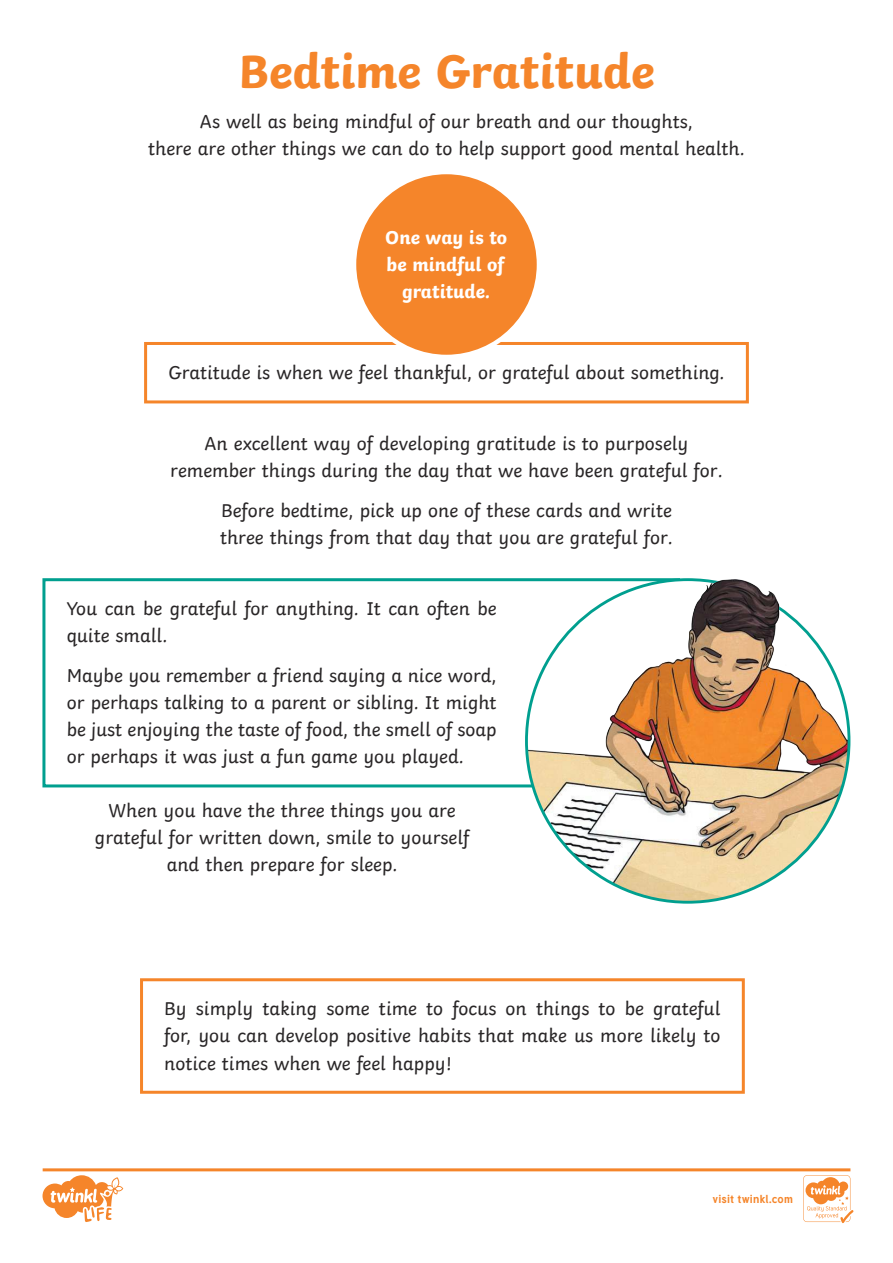
<style>
.page{position:relative;width:893px;height:1263px;background:#fff}
.page>*{position:absolute;margin:0;border:0;box-sizing:border-box;transform-origin:0 0}
.t1{font:700 49.5px "Twinkl";color:#f5852a}
.t2{font:19.5px/27px "Twinkl";color:#292627;text-align:center}
.t3{font:700 19.5px/27px "Twinkl";color:#fff;text-align:center}
.t4{font:700 11.4px "Tuffy";letter-spacing:.015em;color:#f5852a}
</style>
<div class="page">
<svg style="left:144px;top:342px;width:605px;height:62px"></svg>
<svg style="left:140px;top:978px;width:605px;height:116px"></svg>
<svg style="left:42px;top:578px;width:633px;height:211px"></svg>
<div style="left:354px;top:172px;width:185px;height:185px;background:#f5852a;border-radius:50%"></div>
<div style="left:352px;top:170px;width:189px;height:189px;border:5px solid #fff;border-radius:50%"></div>
<img style="left:526px;top:580px;width:323px;height:322px;border-radius:161px">
<img style="left:585px;top:580px;width:218px;height:221px">
<svg style="left:43px;top:1168px;width:810px;height:55px"></svg>
<h1 class="t1" style="left:238px;top:51px;width:418px">Bedtime Gratitude</h1>
<p class="t2" style="left:148px;top:109px;width:598px">As well as being mindful of our breath and our thoughts,<br>there are other things we can do to help support good mental health.</p>
<p class="t3" style="left:385px;top:226px;width:123px">One way is to be mindful of gratitude.</p>
<p class="t2" style="left:168px;top:361px;width:558px">Gratitude is when we feel thankful, or grateful about something.</p>
<p class="t2" style="left:170px;top:432px;width:554px">An excellent way of developing gratitude is to purposely remember things during the day that we have been grateful for.</p>
<p class="t2" style="left:220px;top:499px;width:454px;text-align:left">Before bedtime, pick up one of these cards and write three things from that day that you are grateful for.</p>
<p class="t2" style="left:67px;top:597px;width:431px;text-align:left">You can be grateful for anything. It can often be quite small.</p>
<p class="t2" style="left:67px;top:664px;width:432px;text-align:justify">Maybe you remember a friend saying a nice word, or perhaps talking to a parent or sibling. It might be just enjoying the taste of food, the smell of soap or perhaps it was just a fun game you played.</p>
<p class="t2" style="left:95px;top:798px;width:376px">When you have the three things you are grateful for written down, smile to yourself and then prepare for sleep.</p>
<p class="t2" style="left:164px;top:997px;width:558px;text-align:justify">By simply taking some time to focus on things to be grateful for, you can develop positive habits that make us more likely to notice times when we feel happy!</p>
<p class="t4" style="left:712px;top:1192px;width:82px">visit twinkl.com</p>
</div>
